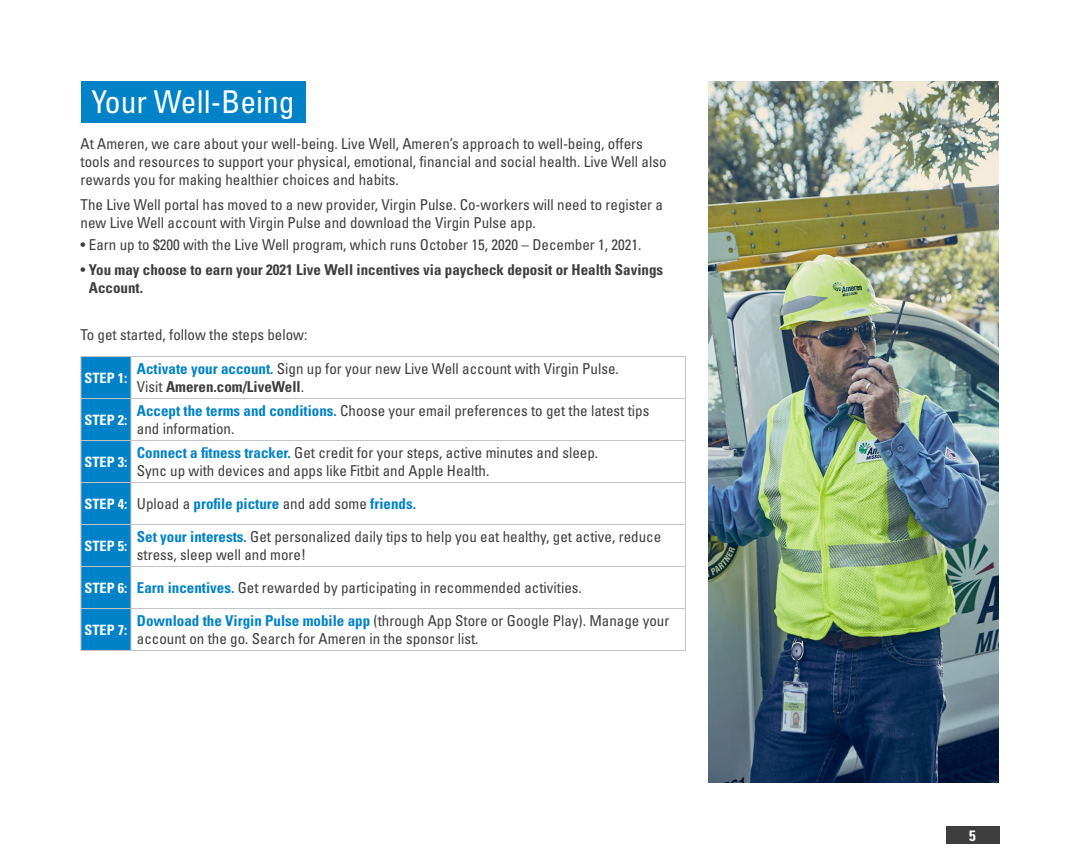
<style>
.page{position:relative;width:1080px;height:864px;background:#fff}
.page>*{position:absolute;margin:0;border:0;box-sizing:border-box;transform-origin:0 0}
.NEW_Subtitle_-_green{font:condensed 31.5px "Univers LT Std";color:#fff}
.Chart_body{font:condensed 15px/18px "Univers LT Std";color:#3e3e3f}
.New_Body_10_14{font:condensed 15px/18px "Univers LT Std";color:#3e3e3f}
.New_Body_10_14-2{font:700 condensed 15px/18px "Univers LT Std";color:#3e3e3f}
.Chart_body-2{font:700 condensed 15px "Univers LT Std";color:#0082c8}
.t1{font:700 condensed 15px "Univers LT Std";color:#fff}
.title_within_chart{font:700 condensed 14.25px "Univers LT Std";color:#fff}
.s1{font-weight:400}
.s2{font-weight:700;color:#0082c8}
.s3{font-weight:700}
.s4{font-weight:400;color:#3e3e3f}
</style>
<div class="page">
<div style="left:946px;top:826px;width:54px;height:18px;background:#3e3e3f"></div>
<div style="left:82px;top:357px;width:49px;height:293px;background:#0082c8"></div>
<hr style="left:81px;top:356px;width:50px;height:1px;background:#c2c3c6">
<hr style="left:81px;top:357px;width:1px;height:41px;background:#c2c3c6">
<hr style="left:131px;top:356px;width:555px;height:1px;background:#c2c3c6">
<hr style="left:131px;top:357px;width:1px;height:41px;background:#c2c3c6">
<hr style="left:685px;top:357px;width:1px;height:41px;background:#c2c3c6">
<hr style="left:81px;top:398px;width:50px;height:1px;background:#c2c3c6">
<hr style="left:81px;top:399px;width:1px;height:41px;background:#c2c3c6">
<hr style="left:131px;top:398px;width:555px;height:1px;background:#c2c3c6">
<hr style="left:131px;top:399px;width:1px;height:41px;background:#c2c3c6">
<hr style="left:685px;top:399px;width:1px;height:41px;background:#c2c3c6">
<hr style="left:81px;top:440px;width:50px;height:1px;background:#c2c3c6">
<hr style="left:81px;top:441px;width:1px;height:41px;background:#c2c3c6">
<hr style="left:131px;top:440px;width:555px;height:1px;background:#c2c3c6">
<hr style="left:131px;top:441px;width:1px;height:41px;background:#c2c3c6">
<hr style="left:685px;top:441px;width:1px;height:41px;background:#c2c3c6">
<hr style="left:81px;top:482px;width:50px;height:1px;background:#c2c3c6">
<hr style="left:81px;top:483px;width:1px;height:41px;background:#c2c3c6">
<hr style="left:131px;top:482px;width:555px;height:1px;background:#c2c3c6">
<hr style="left:131px;top:483px;width:1px;height:41px;background:#c2c3c6">
<hr style="left:685px;top:483px;width:1px;height:41px;background:#c2c3c6">
<hr style="left:81px;top:524px;width:50px;height:1px;background:#c2c3c6">
<hr style="left:81px;top:525px;width:1px;height:41px;background:#c2c3c6">
<hr style="left:131px;top:524px;width:555px;height:1px;background:#c2c3c6">
<hr style="left:131px;top:525px;width:1px;height:41px;background:#c2c3c6">
<hr style="left:685px;top:525px;width:1px;height:41px;background:#c2c3c6">
<hr style="left:81px;top:566px;width:50px;height:1px;background:#c2c3c6">
<hr style="left:81px;top:567px;width:1px;height:41px;background:#c2c3c6">
<hr style="left:131px;top:566px;width:555px;height:1px;background:#c2c3c6">
<hr style="left:131px;top:567px;width:1px;height:41px;background:#c2c3c6">
<hr style="left:685px;top:567px;width:1px;height:41px;background:#c2c3c6">
<hr style="left:81px;top:608px;width:50px;height:1px;background:#c2c3c6">
<hr style="left:81px;top:609px;width:1px;height:41px;background:#c2c3c6">
<hr style="left:131px;top:608px;width:555px;height:1px;background:#c2c3c6">
<hr style="left:131px;top:609px;width:1px;height:41px;background:#c2c3c6">
<hr style="left:685px;top:609px;width:1px;height:41px;background:#c2c3c6">
<hr style="left:81px;top:650px;width:50px;height:1px;background:#c2c3c6">
<hr style="left:131px;top:650px;width:555px;height:1px;background:#c2c3c6">
<div style="left:81px;top:81px;width:225px;height:41px;background:#0082c8"></div>
<img style="left:708px;top:81px;width:291px;height:702px">
<p class="NEW_Subtitle_-_green" style="left:91px;top:82px;width:205px">Your Well-Being</p>
<p class="New_Body_10_14" style="left:81px;top:135px;width:588px">At Ameren, we care about your well-being. Live Well, Ameren’s approach to well-being, offers tools and resources to support your physical, emotional, financial and social health. Live Well also rewards you for making healthier choices and habits.</p>
<p class="New_Body_10_14" style="left:81px;top:195px;width:584px">The Live Well portal has moved to a new provider, Virgin Pulse. Co-workers will need to register a new Live Well account with Virgin Pulse and download the Virgin Pulse app.</p>
<p class="New_Body_10_14" style="left:81px;top:236px;width:562px">• Earn up to $200 with the Live Well program, which runs October 15, 2020 – December 1, 2021.</p>
<p class="New_Body_10_14-2" style="left:89px;top:261px;width:576px;text-indent:-8px"><span class="s1">•</span> You may choose to earn your 2021 Live Well incentives via paycheck deposit or Health Savings<br>Account.</p>
<p class="New_Body_10_14" style="left:81px;top:325px;width:228px">To get started, follow the steps below:</p>
<p class="title_within_chart" style="left:85px;top:369px;width:44px">STEP 1:</p>
<p class="Chart_body" style="left:137px;top:359px;width:483px"><span class="s2">Activate your account.</span> Sign up for your new Live Well account with Virgin Pulse.<br>Visit <span class="s3">Ameren.com/LiveWell</span>.</p>
<p class="title_within_chart" style="left:85px;top:411px;width:44px">STEP 2:</p>
<p class="Chart_body" style="left:137px;top:401px;width:514px"><span class="s2">Accept the terms and conditions.</span> Choose your email preferences to get the latest tips and information.</p>
<p class="title_within_chart" style="left:85px;top:453px;width:44px">STEP 3:</p>
<p class="Chart_body" style="left:137px;top:443px;width:463px"><span class="s2">Connect a fitness tracker.</span> Get credit for your steps, active minutes and sleep.<br>Sync up with devices and apps like Fitbit and Apple Health.</p>
<p class="title_within_chart" style="left:85px;top:495px;width:44px">STEP 4:</p>
<p class="Chart_body-2" style="left:137px;top:494px;width:281px"><span class="s4">Upload a</span> profile picture <span class="s4">and add some</span> friends.</p>
<p class="title_within_chart" style="left:85px;top:537px;width:44px">STEP 5:</p>
<p class="Chart_body" style="left:137px;top:527px;width:526px"><span class="s2">Set your interests.</span> Get personalized daily tips to help you eat healthy, get active, reduce stress, sleep well and more!</p>
<p class="title_within_chart" style="left:85px;top:579px;width:44px">STEP 6:</p>
<p class="Chart_body" style="left:137px;top:578px;width:446px"><span class="s2">Earn incentives.</span> Get rewarded by participating in recommended activities.</p>
<p class="title_within_chart" style="left:85px;top:621px;width:44px">STEP 7:</p>
<p class="Chart_body" style="left:137px;top:611px;width:534px"><span class="s2">Download the Virgin Pulse mobile app</span> (through App Store or Google Play). Manage your account on the go. Search for Ameren in the sponsor list.</p>
<p class="t1" style="left:969px;top:826px;width:8px">5</p>
</div>
